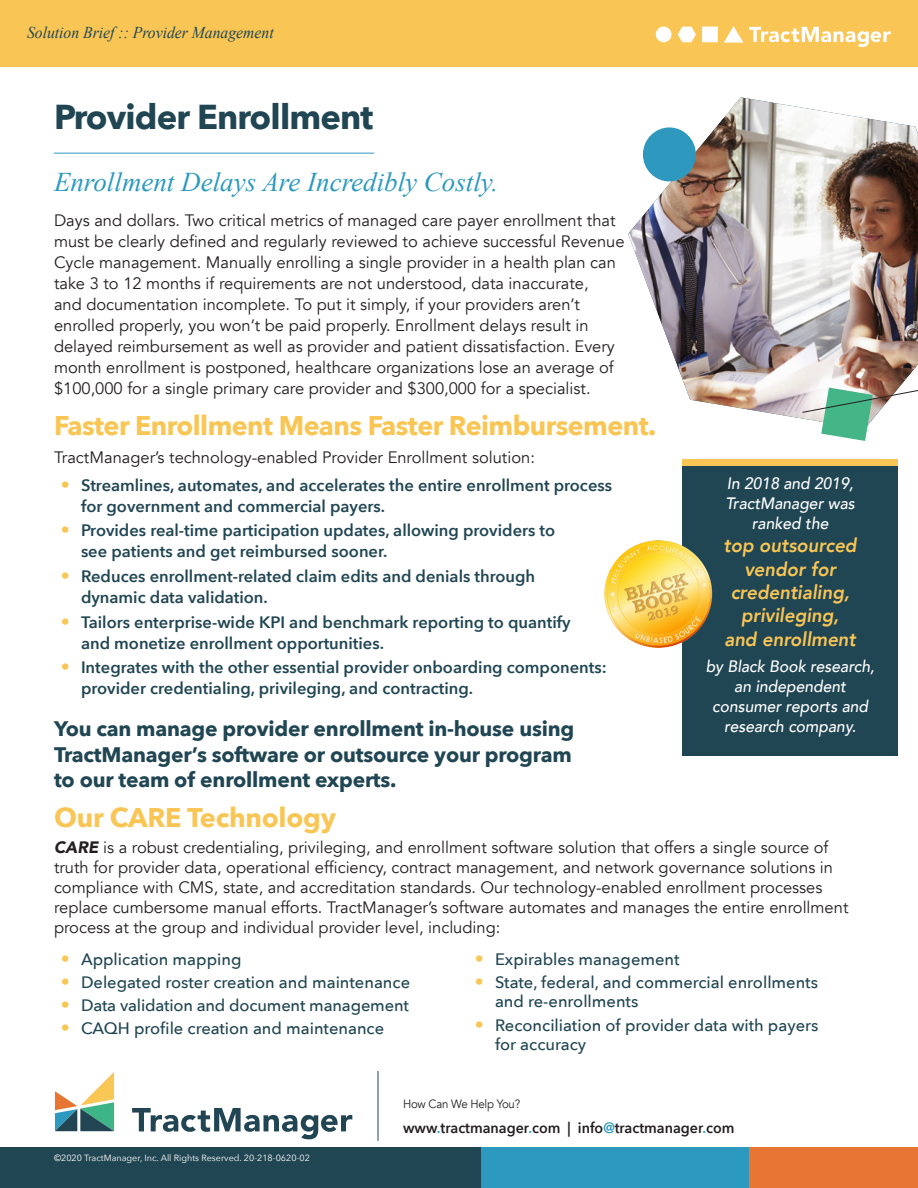
<style>
.page{position:relative;width:918px;height:1188px;background:#fff}
.page>*{position:absolute;margin:0;border:0;box-sizing:border-box;transform-origin:0 0}
.headline-title{font:700 34.5px "Avenir Next";letter-spacing:-.025em;color:#214653}
.t1{font:700 27px "Avenir Next";letter-spacing:-.02em;color:#f9c656}
.subtitle-main{font:italic 27px "Times New Roman";color:#2c99be}
.t2{font:700 21px/25.2px "Avenir Next";letter-spacing:-.01em;color:#214653}
.body{font:italic 800 19.5px/23.4px "Avenir";color:#f9c656;text-align:center;scale:.95 1}
.Intro{font:16.5px/21px "Avenir";color:#231f20}
.t3{font:600 16.5px/21px "Avenir Next";color:#214653}
.Body{font:16.5px/19.8px "Avenir";color:#231f20}
.t4{font:500 16.5px/19.5px "Avenir Next";color:#214653}
.body-2{font:italic 500 16.5px/19.8px "Avenir";color:#fff;text-align:center;scale:.95 1}
.t5{font:italic 16.5px "Times New Roman";color:#214653;scale:.95 1}
.t6{font:600 15px "Avenir Next";color:#231f20;scale:.95 1}
.t7{font:12px "Avenir";letter-spacing:-.02em;color:#231f20;scale:.95 1}
.t8{font:9px "Avenir Next";color:#fff}
.s1{font-family:"Helvetica Neue LT Std";font-weight:700;font-stretch:condensed;font-size:18px;color:#f9c656}
.s2{font-weight:900;font-style:italic}
.s3{color:#2c99be}
</style>
<div class="page">
<svg style="left:132px;top:1108px;width:220px;height:31px"></svg>
<svg style="left:55px;top:1072px;width:59px;height:59px"></svg>
<div style="left:0;top:0;width:918px;height:68px;background:#f9c656"></div>
<div style="left:0;top:1148px;width:918px;height:40px;background:#214653"></div>
<div style="left:481px;top:1148px;width:410px;height:40px;background:#2c99be"></div>
<div style="left:749px;top:1148px;width:169px;height:40px;background:#e87533"></div>
<hr style="left:378px;top:1071px;width:1px;height:70px;background:#214653">
<div style="left:656px;top:27px;width:15px;height:15px;background:#fff;border-radius:50%"></div>
<div style="left:656px;top:27px;width:15px;height:15px;border:1px solid #fff;border-radius:50%"></div>
<div style="left:703px;top:27px;width:14px;height:15px;background:#fff;border:1px solid #fff"></div>
<svg style="left:678px;top:27px;width:17px;height:15px"></svg>
<svg style="left:725px;top:27px;width:18px;height:15px"></svg>
<svg style="left:749px;top:27px;width:142px;height:20px"></svg>
<hr style="left:54px;top:153px;width:320px;height:1px;background:#2c99be">
<div style="left:682px;top:466px;width:216px;height:290px;background:#214653"></div>
<div style="left:682px;top:459px;width:216px;height:7px;background:#f9c656"></div>
<img style="left:628px;top:97px;width:290px;height:322px">
<div style="left:643px;top:127px;width:53px;height:54px;background:#2e98be;border-radius:50%"></div>
<svg style="left:802px;top:375px;width:116px;height:66px"></svg>
<img style="left:604px;top:540px;width:108px;height:108px;border-radius:54px">
<p class="t5" style="left:27px;top:22px;width:261px">Solution Brief :: Provider Management</p>
<p class="headline-title" style="left:54px;top:87px;width:321px">Provider Enrollment</p>
<p class="subtitle-main" style="left:54px;top:164px;width:446px">Enrollment Delays Are Incredibly Costly.</p>
<p class="Intro" style="left:54px;top:210px;width:572px">Days and dollars. Two critical metrics of managed care payer enrollment that must be clearly defined and regularly reviewed to achieve successful Revenue Cycle management. Manually enrolling a single provider in a health plan can take 3 to 12 months if requirements are not understood, data inaccurate,<br>and documentation incomplete. To put it simply, if your providers aren’t enrolled properly, you won’t be paid properly. Enrollment delays result in delayed reimbursement as well as provider and patient dissatisfaction. Every month enrollment is postponed, healthcare organizations lose an average of $100,000 for a single primary care provider and $300,000 for a specialist.</p>
<p class="t1" style="left:54px;top:403px;width:604px">Faster Enrollment Means Faster Reimbursement.</p>
<p class="Intro" style="left:54px;top:447px;width:482px">TractManager’s technology-enabled Provider Enrollment solution:</p>
<p class="t3" style="left:81px;top:474px;width:533px;text-indent:-20px"><span class="s1">•</span> Streamlines, automates, and accelerates the entire enrollment process for government and commercial payers.</p>
<p class="t3" style="left:81px;top:520px;width:476px;text-indent:-20px"><span class="s1">•</span> Provides real-time participation updates, allowing providers to see patients and get reimbursed sooner.</p>
<p class="t3" style="left:81px;top:565px;width:456px;text-indent:-20px"><span class="s1">•</span> Reduces enrollment-related claim edits and denials through dynamic data validation.</p>
<p class="t3" style="left:81px;top:611px;width:491px;text-indent:-20px"><span class="s1">•</span> Tailors enterprise-wide KPI and benchmark reporting to quantify and monetize enrollment opportunities.</p>
<p class="t3" style="left:81px;top:656px;width:527px;text-indent:-20px"><span class="s1">•</span> Integrates with the other essential provider onboarding components: provider credentialing, privileging, and contracting.</p>
<p class="t2" style="left:54px;top:716px;width:522px">You can manage provider enrollment in-house using<br>TractManager’s software or outsource your program to our team of enrollment experts.</p>
<p class="body-2" style="left:725px;top:474px;width:138px">In 2018 and 2019,<br>TractManager was ranked the</p>
<p class="body" style="left:724px;top:534px;width:142px">top outsourced vendor for credentialing, privileging, and enrollment</p>
<p class="body-2" style="left:706px;top:657px;width:179px">by Black Book research, an independent consumer reports and research company.</p>
<p class="t1" style="left:54px;top:794px;width:283px">Our CARE Technology</p>
<p class="Body" style="left:54px;top:838px;width:796px"><span class="s2">CARE</span> is a robust credentialing, privileging, and enrollment software solution that offers a single source of truth for provider data, operational efficiency, contract management, and network governance solutions in compliance with CMS, state, and accreditation standards. Our technology-enabled enrollment processes replace cumbersome manual efforts. TractManager’s software automates and manages the entire enrollment process at the group and individual provider level, including:</p>
<p class="t4" style="left:61px;top:949px;width:182px"><span class="s1">•</span> Application mapping</p>
<p class="t4" style="left:61px;top:972px;width:351px"><span class="s1">•</span> Delegated roster creation and maintenance</p>
<p class="t4" style="left:61px;top:995px;width:350px"><span class="s1">•</span> Data validation and document management</p>
<p class="t4" style="left:61px;top:1018px;width:325px"><span class="s1">•</span> CAQH profile creation and maintenance</p>
<p class="t4" style="left:475px;top:949px;width:206px"><span class="s1">•</span> Expirables management</p>
<p class="t4" style="left:495px;top:972px;width:325px;text-indent:-20px"><span class="s1">•</span> State, federal, and commercial enrollments and re-enrollments</p>
<p class="t4" style="left:495px;top:1014px;width:325px;text-indent:-20px"><span class="s1">•</span> Reconciliation of provider data with payers for accuracy</p>
<p class="t7" style="left:403px;top:1097px;width:125px">How Can We Help You?</p>
<p class="t8" style="left:54px;top:1150px;width:257px">©2020 TractManager, Inc. All Rights Reserved. 20-218-0620-02</p>
<p class="t6" style="left:403px;top:1115px;width:350px">www<span class="s3">.</span>tractmanager<span class="s3">.</span>com | info<span class="s3">@</span>tractmanager<span class="s3">.</span>com</p>
</div>
